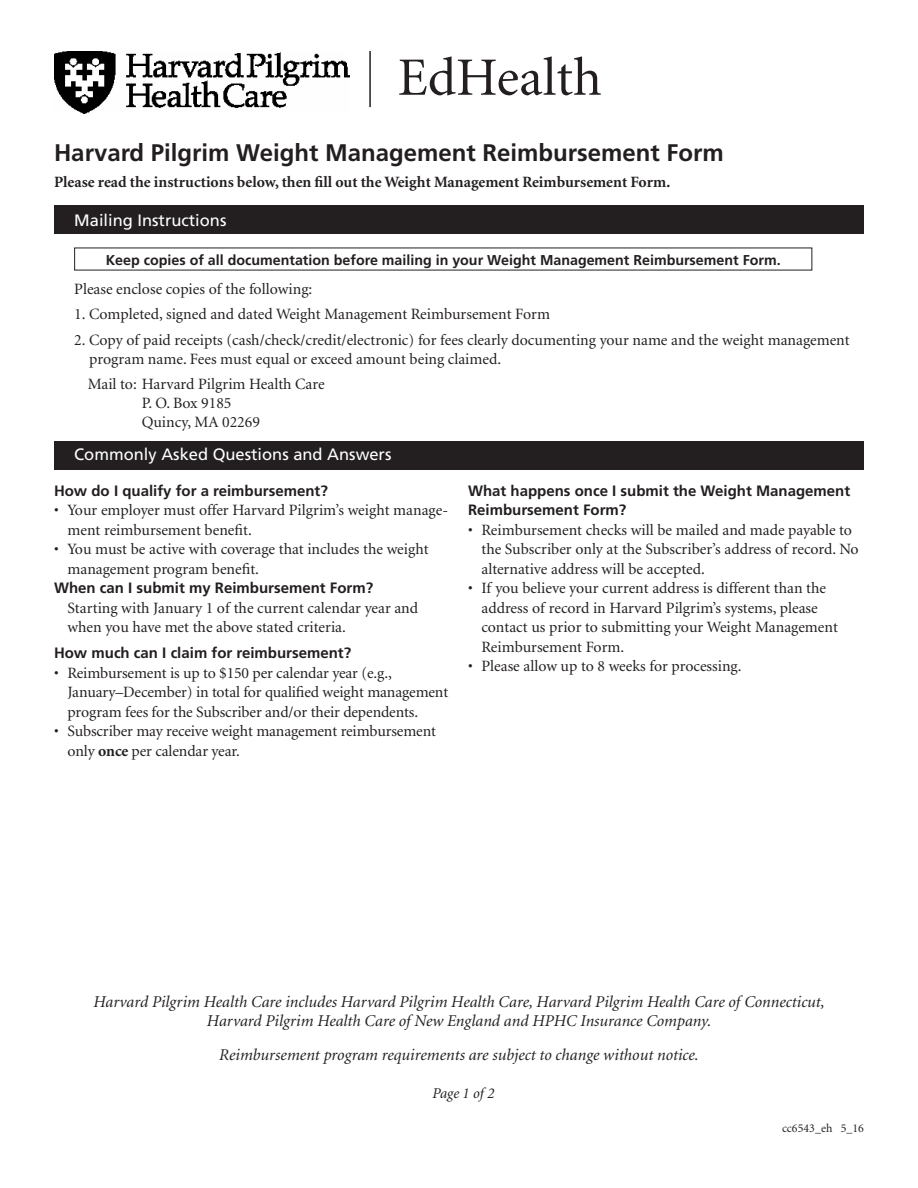
<style>
.page{position:relative;width:918px;height:1188px;background:#fff}
.page>*{position:absolute;margin:0;border:0;box-sizing:border-box;transform-origin:0 0}
.t1{font:54px "Minion";color:#231f20}
.t2{font:700 24px "Frutiger";color:#231f20}
.t3{font:italic 16.5px/19.8px "Minion";color:#231f20;text-align:center}
.t4{font:16.5px "Frutiger";color:#fff}
.t5{font:15.75px/19.5px "Minion";color:#231f20}
.t6{font:700 15.75px "Minion";color:#231f20}
.t7{font:700 15px/19.5px "Frutiger";color:#231f20}
.t8{font:italic 15px "Minion";letter-spacing:-.005em;color:#231f20}
.t9{font:700 14.25px "Frutiger";color:#231f20}
.t10{font:12px "Minion";color:#231f20}
.s1{font-weight:700}
</style>
<div class="page">
<div style="left:54px;top:441px;width:810px;height:29px;background:#231f20"></div>
<div style="left:54px;top:205px;width:810px;height:29px;background:#231f20"></div>
<img style="left:54px;top:51px;width:295px;height:62px">
<hr style="left:369px;top:51px;width:2px;height:56px;background:#231f20">
<p class="t1" style="left:398px;top:51px;width:206px">EdHealth</p>
<p class="t2" style="left:54px;top:139px;width:671px">Harvard Pilgrim Weight Management Reimbursement Form</p>
<p class="t6" style="left:54px;top:174px;width:618px">Please read the instructions below, then fill out the Weight Management Reimbursement Form.</p>
<p class="t4" style="left:74px;top:210px;width:154px">Mailing Instructions</p>
<p class="t9" style="left:106px;top:251px;width:676px">Keep copies of all documentation before mailing in your Weight Management Reimbursement Form.</p>
<p class="t5" style="left:74px;top:279px;width:240px">Please enclose copies of the following:</p>
<p class="t5" style="left:74px;top:305px;width:477px">1. Completed, signed and dated Weight Management Reimbursement Form</p>
<p class="t5" style="left:89px;top:331px;width:762px;line-height:18.9px;text-indent:-15px">2. Copy of paid receipts (cash/check/credit/electronic) for fees clearly documenting your name and the weight management program name. Fees must equal or exceed amount being claimed.</p>
<p class="t5" style="left:142px;top:375px;width:184px;line-height:18.9px;text-indent:-54px">Mail to: Harvard Pilgrim Health Care<br>P. O. Box 9185<br>Quincy, MA 02269</p>
<p class="t4" style="left:74px;top:445px;width:319px">Commonly Asked Questions and Answers</p>
<p class="t7" style="left:54px;top:480px;width:275px">How do I qualify for a reimbursement?</p>
<p class="t5" style="left:68px;top:501px;width:382px;text-indent:-14px">• Your employer must offer Harvard Pilgrim’s weight manage&shy;ment reimbursement benefit.</p>
<p class="t5" style="left:68px;top:540px;width:363px;text-indent:-14px">• You must be active with coverage that includes the weight management program benefit.</p>
<p class="t7" style="left:54px;top:578px;width:321px">When can I submit my Reimbursement Form?</p>
<p class="t5" style="left:67px;top:598px;width:352px">Starting with January 1 of the current calendar year and when you have met the above stated criteria.</p>
<p class="t7" style="left:54px;top:643px;width:299px">How much can I claim for reimbursement?</p>
<p class="t5" style="left:68px;top:664px;width:382px;text-indent:-14px">• Reimbursement is up to $150 per calendar year (e.g.,<br>January–December) in total for qualified weight management program fees for the Subscriber and/or their dependents.</p>
<p class="t5" style="left:68px;top:722px;width:370px;text-indent:-14px">• Subscriber may receive weight management reimbursement only <span class="s1">once</span> per calendar year.</p>
<p class="t7" style="left:468px;top:480px;width:384px">What happens once I submit the Weight Management<br>Reimbursement Form?</p>
<p class="t5" style="left:482px;top:520px;width:379px;text-indent:-14px">• Reimbursement checks will be mailed and made payable to the Subscriber only at the Subscriber’s address of record. No alternative address will be accepted.</p>
<p class="t5" style="left:482px;top:579px;width:358px;text-indent:-14px">• If you believe your current address is different than the address of record in Harvard Pilgrim’s systems, please contact us prior to submitting your Weight Management Reimbursement Form.</p>
<p class="t5" style="left:468px;top:657px;width:275px">• Please allow up to 8 weeks for processing.</p>
<p class="t3" style="left:93px;top:992px;width:733px">Harvard Pilgrim Health Care includes Harvard Pilgrim Health Care, Harvard Pilgrim Health Care of Connecticut,<br>Harvard Pilgrim Health Care of New England and HPHC Insurance Company.</p>
<p class="t3" style="left:219px;top:1045px;width:481px">Reimbursement program requirements are subject to change without notice.</p>
<p class="t8" style="left:433px;top:1086px;width:63px">Page 1 of 2</p>
<p class="t10" style="left:782px;top:1122px;width:83px">cc6543_eh 5_16</p>
</div>
